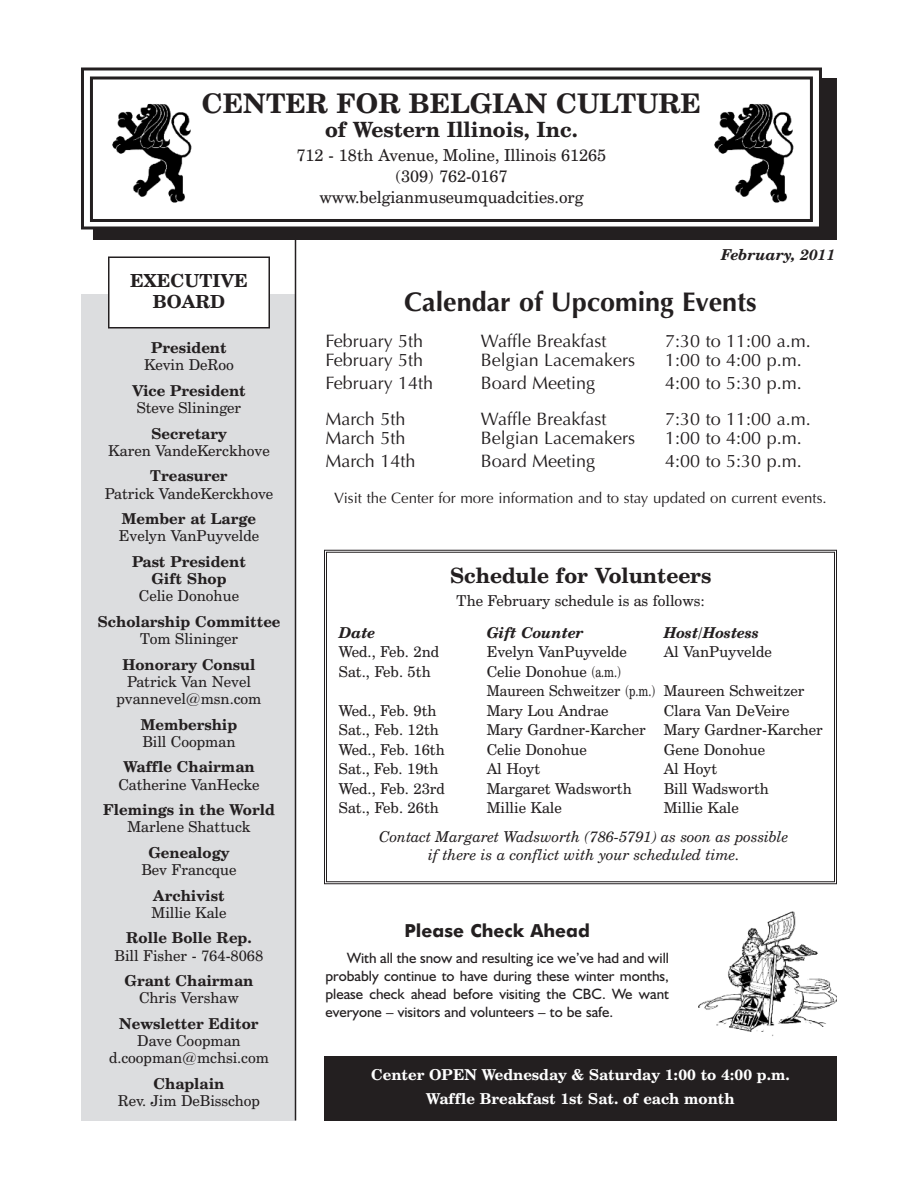
<style>
.page{position:relative;width:918px;height:1188px;background:#fff}
.page>*{position:absolute;margin:0;border:0;box-sizing:border-box;transform-origin:0 0}
.t1{font:700 27px "Optima";color:#231f20}
.t2{font:700 27px "Century Schoolbook BT";color:#231f20}
.t3{font:700 21px "Century Schoolbook BT";color:#231f20}
.t4{font:18px "Optima";color:#231f20}
.t5{font:700 18px "Futura BT";color:#231f20}
.t6{font:700 18px/21px "Century Schoolbook BT";color:#231f20;text-align:center}
.t7{font:16.5px/21px "Century Schoolbook BT";color:#231f20;text-align:center}
.t8{font:15px/17.2px "Century Schoolbook BT";color:#231f20;text-align:center}
.t9{font:700 15px/17.2px "Century Schoolbook BT";color:#231f20;text-align:center}
.t10{font:15px/18px "Humanist 521 BT";color:#231f20;text-align:justify}
.t11{font:italic 15px/18px "Century Schoolbook BT";color:#231f20;text-align:center}
.t12{font:700 15px/24px "Century Schoolbook BT";color:#fff;text-align:center}
.t13{font:15px "Optima";color:#231f20}
.t14{font:italic 700 15px "Century Schoolbook BT";color:#231f20}
</style>
<div class="page">
<div style="left:96px;top:81px;width:738px;height:156px;background:#231f20"></div>
<div style="left:93px;top:78px;width:744px;height:162px;border:3px solid #231f20"></div>
<div style="left:82px;top:69px;width:738px;height:159px;background:#fff"></div>
<div style="left:81px;top:68px;width:741px;height:162px;border:3px solid #231f20"></div>
<div style="left:90px;top:76px;width:723px;height:146px;border:3px solid #231f20"></div>
<div style="left:81px;top:294px;width:215px;height:826px;background:#dcdddf"></div>
<div style="left:109px;top:257px;width:160px;height:71px;background:#fff"></div>
<div style="left:108px;top:256px;width:162px;height:72px;border:2px solid #231f20"></div>
<hr style="left:295px;top:234px;width:1px;height:886px;background:#231f20">
<img style="left:112px;top:103px;width:80px;height:100px">
<img style="left:714px;top:103px;width:80px;height:100px">
<div style="left:324px;top:1056px;width:513px;height:64px;background:#231f20"></div>
<img style="left:698px;top:912px;width:139px;height:124px">
<h1 class="t2" style="left:202px;top:93px;width:501px">CENTER FOR BELGIAN CULTURE</h1>
<h2 class="t3" style="left:325px;top:121px;width:254px">of Western Illinois, Inc.</h2>
<p class="t7" style="left:297px;top:146px;width:311px">712 - 18th Avenue, Moline, Illinois 61265 (309) 762-0167 www.belgianmuseumquadcities.org</p>
<p class="t14" style="left:721px;top:249px;width:116px">February, 2011</p>
<p class="t6" style="left:130px;top:272px;width:119px">EXECUTIVE<br>BOARD</p>
<p class="t9" style="left:151px;top:341px;width:77px">President</p>
<p class="t8" style="left:144px;top:358px;width:91px">Kevin DeRoo</p>
<p class="t9" style="left:132px;top:383px;width:115px">Vice President</p>
<p class="t8" style="left:137px;top:401px;width:106px">Steve Slininger</p>
<p class="t9" style="left:151px;top:426px;width:77px">Secretary</p>
<p class="t8" style="left:108px;top:443px;width:163px">Karen VandeKerckhove</p>
<p class="t9" style="left:150px;top:469px;width:79px">Treasurer</p>
<p class="t8" style="left:105px;top:486px;width:170px">Patrick VandeKerckhove</p>
<p class="t9" style="left:122px;top:512px;width:135px">Member at Large</p>
<p class="t8" style="left:119px;top:529px;width:142px">Evelyn VanPuyvelde</p>
<p class="t9" style="left:132px;top:554px;width:115px">Past President<br>Gift Shop</p>
<p class="t8" style="left:139px;top:589px;width:102px">Celie Donohue</p>
<p class="t9" style="left:98px;top:614px;width:184px">Scholarship Committee</p>
<p class="t8" style="left:140px;top:632px;width:100px">Tom Slininger</p>
<p class="t9" style="left:122px;top:657px;width:135px">Honorary Consul</p>
<p class="t8" style="left:117px;top:674px;width:146px">Patrick Van Nevel pvannevel@msn.com</p>
<p class="t9" style="left:141px;top:717px;width:98px">Membership</p>
<p class="t8" style="left:142px;top:734px;width:95px">Bill Coopman</p>
<p class="t9" style="left:123px;top:760px;width:133px">Waffle Chairman</p>
<p class="t8" style="left:118px;top:777px;width:143px">Catherine VanHecke</p>
<p class="t9" style="left:103px;top:803px;width:173px">Flemings in the World</p>
<p class="t8" style="left:127px;top:820px;width:125px">Marlene Shattuck</p>
<p class="t9" style="left:148px;top:845px;width:83px">Genealogy</p>
<p class="t8" style="left:141px;top:863px;width:97px">Bev Francque</p>
<p class="t9" style="left:153px;top:888px;width:73px">Archivist</p>
<p class="t8" style="left:151px;top:905px;width:76px">Millie Kale</p>
<p class="t9" style="left:126px;top:931px;width:127px">Rolle Bolle Rep.</p>
<p class="t8" style="left:115px;top:948px;width:150px">Bill Fisher - 764-8068</p>
<p class="t9" style="left:125px;top:974px;width:130px">Grant Chairman</p>
<p class="t8" style="left:139px;top:991px;width:101px">Chris Vershaw</p>
<p class="t9" style="left:119px;top:1016px;width:141px">Newsletter Editor</p>
<p class="t8" style="left:109px;top:1034px;width:161px">Dave Coopman d.coopman@mchsi.com</p>
<p class="t9" style="left:154px;top:1076px;width:72px">Chaplain</p>
<p class="t8" style="left:118px;top:1094px;width:144px">Rev. Jim DeBisschop</p>
<h1 class="t1" style="left:404px;top:286px;width:354px">Calendar of Upcoming Events</h1>
<p class="t4" style="left:326px;top:330px;width:99px">February 5th</p>
<p class="t4" style="left:481px;top:330px;width:127px">Waffle Breakfast</p>
<p class="t4" style="left:665px;top:330px;width:147px">7:30 to 11:00 a.m.</p>
<p class="t4" style="left:325px;top:350px;width:99px">February 5th</p>
<p class="t4" style="left:481px;top:350px;width:156px">Belgian Lacemakers</p>
<p class="t4" style="left:665px;top:350px;width:138px">1:00 to 4:00 p.m.</p>
<p class="t4" style="left:325px;top:372px;width:109px">February 14th</p>
<p class="t4" style="left:481px;top:372px;width:116px">Board Meeting</p>
<p class="t4" style="left:665px;top:372px;width:138px">4:00 to 5:30 p.m.</p>
<p class="t4" style="left:325px;top:408px;width:81px">March 5th</p>
<p class="t4" style="left:481px;top:408px;width:127px">Waffle Breakfast</p>
<p class="t4" style="left:665px;top:408px;width:147px">7:30 to 11:00 a.m.</p>
<p class="t4" style="left:325px;top:428px;width:81px">March 5th</p>
<p class="t4" style="left:481px;top:428px;width:156px">Belgian Lacemakers</p>
<p class="t4" style="left:665px;top:428px;width:138px">1:00 to 4:00 p.m.</p>
<p class="t4" style="left:325px;top:450px;width:91px">March 14th</p>
<p class="t4" style="left:481px;top:450px;width:116px">Board Meeting</p>
<p class="t4" style="left:665px;top:450px;width:138px">4:00 to 5:30 p.m.</p>
<p class="t13" style="left:334px;top:489px;width:494px">Visit the Center for more information and to stay updated on current events.</p>
<h2 class="t3" style="left:450px;top:568px;width:263px">Schedule for Volunteers</h2>
<p class="t8" style="left:456px;top:594px;width:250px">The February schedule is as follows:</p>
<p class="t14" style="left:339px;top:627px;width:38px">Date</p>
<p class="t14" style="left:487px;top:627px;width:99px">Gift Counter</p>
<p class="t14" style="left:664px;top:627px;width:97px">Host/Hostess</p>
<p class="t8" style="left:339px;top:645px;width:102px">Wed., Feb. 2nd</p>
<p class="t8" style="left:487px;top:645px;width:142px">Evelyn VanPuyvelde</p>
<p class="t8" style="left:664px;top:645px;width:109px">Al VanPuyvelde</p>
<p class="t8" style="left:339px;top:664px;width:93px">Sat., Feb. 5th</p>
<p class="t8" style="left:487px;top:663px;width:319px;line-height:19.5px;text-align:left">Celie Donohue (a.m.)<br>Maureen Schweitzer (p.m.) Maureen Schweitzer</p>
<p class="t8" style="left:339px;top:703px;width:99px">Wed., Feb. 9th</p>
<p class="t8" style="left:487px;top:703px;width:123px">Mary Lou Andrae</p>
<p class="t8" style="left:664px;top:703px;width:127px">Clara Van DeVeire</p>
<p class="t8" style="left:339px;top:723px;width:101px">Sat., Feb. 12th</p>
<p class="t8" style="left:487px;top:723px;width:338px">Mary Gardner-Karcher Mary Gardner-Karcher</p>
<p class="t8" style="left:339px;top:742px;width:107px">Wed., Feb. 16th</p>
<p class="t8" style="left:487px;top:742px;width:102px">Celie Donohue</p>
<p class="t8" style="left:664px;top:742px;width:103px">Gene Donohue</p>
<p class="t8" style="left:339px;top:762px;width:101px">Sat., Feb. 19th</p>
<p class="t8" style="left:487px;top:762px;width:55px">Al Hoyt</p>
<p class="t8" style="left:664px;top:762px;width:55px">Al Hoyt</p>
<p class="t8" style="left:339px;top:781px;width:108px">Wed., Feb. 23rd</p>
<p class="t8" style="left:487px;top:781px;width:147px">Margaret Wadsworth</p>
<p class="t8" style="left:664px;top:781px;width:107px">Bill Wadsworth</p>
<p class="t8" style="left:339px;top:801px;width:101px">Sat., Feb. 26th</p>
<p class="t8" style="left:487px;top:801px;width:76px">Millie Kale</p>
<p class="t8" style="left:664px;top:801px;width:76px">Millie Kale</p>
<p class="t11" style="left:379px;top:829px;width:411px">Contact Margaret Wadsworth (786-5791) as soon as possible if there is a conflict with your scheduled time.</p>
<p class="t5" style="left:405px;top:923px;width:187px">Please Check Ahead</p>
<p class="t10" style="left:325px;top:950px;width:345px;text-indent:22px">With all the snow and resulting ice we’ve had and will probably continue to have during these winter months, please check ahead before visiting the CBC. We want everyone – visitors and volunteers – to be safe.</p>
<p class="t12" style="left:371px;top:1065px;width:420px">Center OPEN Wednesday &amp; Saturday 1:00 to 4:00 p.m.<br>Waffle Breakfast 1st Sat. of each month</p>
</div>
